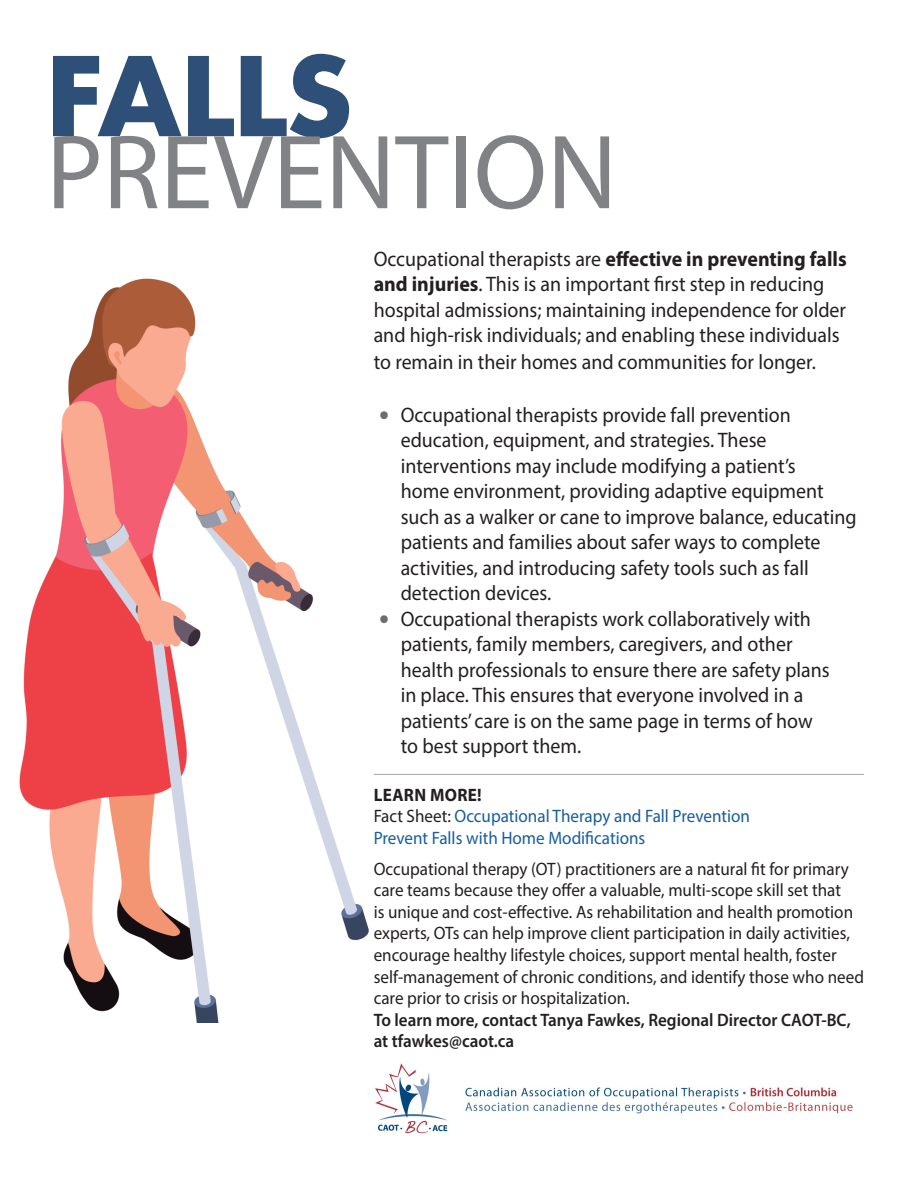
<style>
.page{position:relative;width:918px;height:1188px;background:#fff}
.page>*{position:absolute;margin:0;border:0;box-sizing:border-box;transform-origin:0 0}
.t1{font:106.5px "Myriad Pro";color:#808285}
.t2{font:700 106.5px "Futura Std";color:#2e4f78}
.t3{font:21px/25.5px "Myriad Pro";color:#231f20;scale:.95 1}
.t4{font:18px/21.6px "Myriad Pro";color:#231f20;scale:.95 1}
.t5{font:18px "Myriad Pro";color:#175d9e;scale:.95 1}
.t6{font:600 18px "Myriad Pro";color:#231f20;scale:.95 1}
.t7{font:700 18px "Myriad Pro";letter-spacing:.02em;color:#231f20;scale:.95 1}
.s1{font-weight:700}
.s2{font-size:37.5px;color:#6c6d70}
.s3{color:#231f20}
</style>
<div class="page">
<img style="left:19px;top:278px;width:453px;height:744px">
<img style="left:375px;top:1063px;width:478px;height:71px">
<hr style="left:374px;top:774px;width:490px;height:1px;background:#231f20">
<p class="t2" style="left:46px;top:25px;width:308px">FALLS</p>
<p class="t1" style="left:46px;top:107px;width:572px">PREVENTION</p>
<p class="t3" style="left:374px;top:245px;width:499px">Occupational therapists are <span class="s1">effective in preventing falls and injuries</span>. This is an important first step in reducing hospital admissions; maintaining independence for older and high-risk individuals; and enabling these individuals to remain in their homes and communities for longer.</p>
<p class="t3" style="left:401px;top:402px;width:481px;text-indent:-22px"><span class="s2">•</span> Occupational therapists provide fall prevention education, equipment, and strategies. These interventions may include modifying a patient’s<br>home environment, providing adaptive equipment such as a walker or cane to improve balance, educating patients and families about safer ways to complete activities, and introducing safety tools such as fall detection devices.</p>
<p class="t3" style="left:401px;top:606px;width:453px;text-indent:-22px"><span class="s2">•</span> Occupational therapists work collaboratively with patients, family members, caregivers, and other health professionals to ensure there are safety plans in place. This ensures that everyone involved in a patients’ care is on the same page in terms of how to best support them.</p>
<p class="t7" style="left:374px;top:783px;width:115px">LEARN MORE!</p>
<p class="t5" style="left:374px;top:805px;width:398px"><span class="s3">Fact Sheet:</span> Occupational Therapy and Fall Prevention</p>
<p class="t5" style="left:374px;top:827px;width:288px">Prevent Falls with Home Modifications</p>
<p class="t4" style="left:374px;top:857px;width:518px">Occupational therapy (OT) practitioners are a natural fit for primary care teams because they offer a valuable, multi-scope skill set that<br>is unique and cost-effective. As rehabilitation and health promotion experts, OTs can help improve client participation in daily activities, encourage healthy lifestyle choices, support mental health, foster self-management of chronic conditions, and identify those who need care prior to crisis or hospitalization.</p>
<p class="t6" style="left:374px;top:1008px;width:504px">To learn more, contact Tanya Fawkes, Regional Director CAOT-BC,</p>
<p class="t6" style="left:374px;top:1030px;width:150px">at tfawkes@caot.ca</p>
</div>
